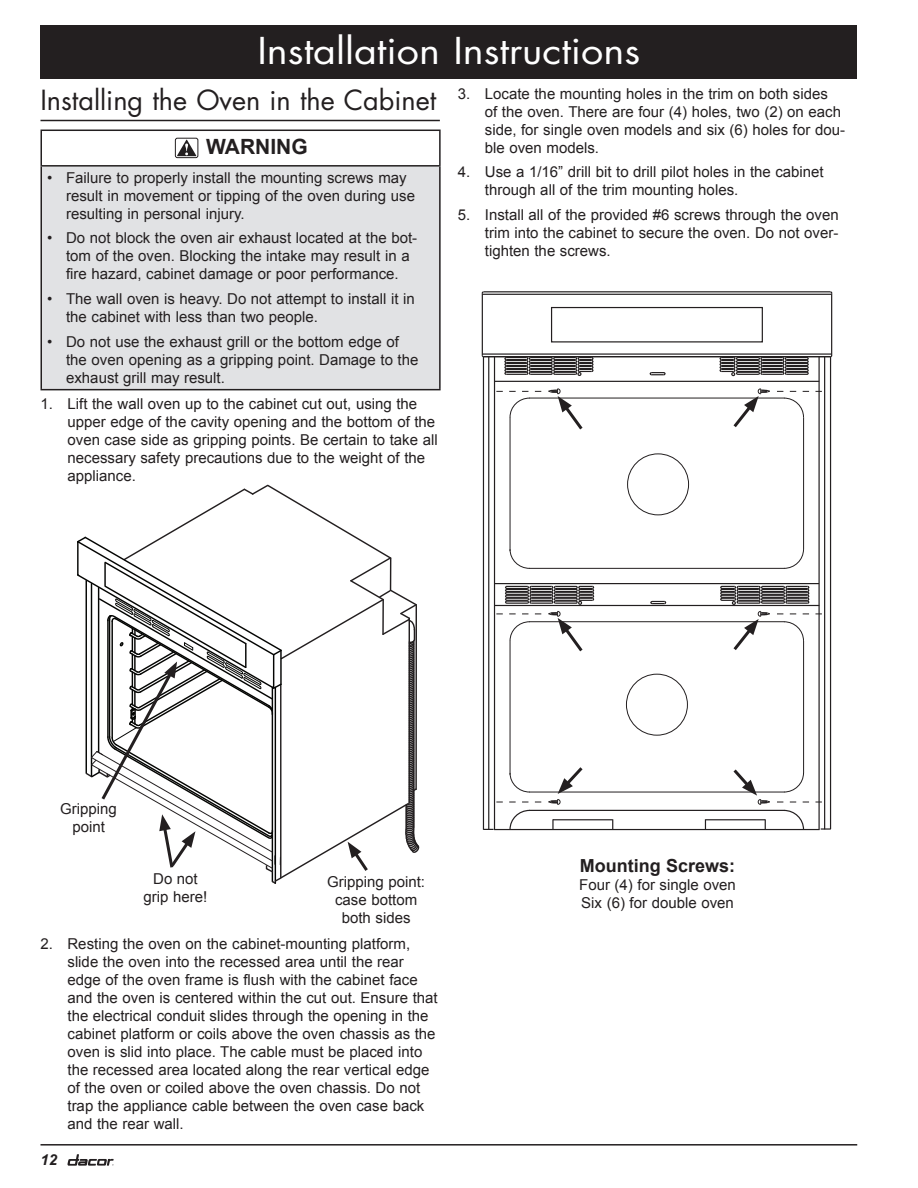
<style>
.page{position:relative;width:918px;height:1188px;background:#fff}
.page>*{position:absolute;margin:0;border:0;box-sizing:border-box;transform-origin:0 0}
.t1{font:36px "Futura Std";color:#fff;scale:1.1 1}
.t2{font:27px "Futura Std";color:#231f20}
.t3{font:700 21px "Arial";color:#231f20}
.t4{font:700 18px "Arial";color:#231f20}
.t5{font:15px/18px "Arial";color:#231f20}
.t6{font:italic 700 15px "Arial";color:#231f20}
</style>
<div class="page">
<svg style="left:68px;top:1154px;width:46px;height:12px"></svg>
<hr style="left:40px;top:1144px;width:817px;height:2px;background:#231f20">
<div style="left:40px;top:25px;width:817px;height:54px;background:#231f20"></div>
<hr style="left:40px;top:120px;width:400px;height:1px;background:#231f20">
<div style="left:41px;top:166px;width:399px;height:224px;background:#e1e2e4"></div>
<hr style="left:40px;top:130px;width:401px;height:1px;background:#231f20">
<hr style="left:40px;top:131px;width:2px;height:34px;background:#231f20">
<hr style="left:439px;top:131px;width:2px;height:34px;background:#231f20">
<hr style="left:40px;top:165px;width:401px;height:2px;background:#231f20">
<hr style="left:40px;top:167px;width:2px;height:222px;background:#231f20">
<hr style="left:439px;top:167px;width:2px;height:222px;background:#231f20">
<hr style="left:40px;top:389px;width:401px;height:1px;background:#231f20">
<div style="left:175px;top:138px;width:23px;height:20px;border:1px solid #231f20;border-radius:2px"></div>
<svg style="left:177px;top:139px;width:19px;height:17px"></svg>
<hr style="left:830px;top:357px;width:1px;height:472px;background:#231f20">
<hr style="left:483px;top:357px;width:1px;height:473px;background:#231f20">
<hr style="left:488px;top:357px;width:1px;height:473px;background:#231f20">
<hr style="left:824px;top:357px;width:1px;height:472px;background:#231f20">
<hr style="left:495px;top:605px;width:324px;height:1px;background:#231f20">
<hr style="left:484px;top:291px;width:346px;height:1px;background:#231f20">
<hr style="left:495px;top:381px;width:324px;height:1px;background:#231f20">
<hr style="left:529px;top:398px;width:256px;height:1px;background:#231f20">
<hr style="left:529px;top:568px;width:256px;height:1px;background:#231f20">
<hr style="left:483px;top:356px;width:348px;height:1px;background:#231f20">
<hr style="left:495px;top:583px;width:324px;height:1px;background:#231f20">
<hr style="left:482px;top:293px;width:1px;height:62px;background:#231f20">
<hr style="left:494px;top:357px;width:1px;height:473px;background:#231f20">
<svg style="left:503px;top:357px;width:91px;height:19px;background:#716e6f"></svg>
<svg style="left:719px;top:357px;width:91px;height:20px;background:#787576"></svg>
<svg style="left:829px;top:291px;width:4px;height:67px"></svg>
<hr style="left:818px;top:357px;width:2px;height:472px;background:#231f20">
<hr style="left:482px;top:294px;width:349px;height:1px;background:#231f20">
<hr style="left:483px;top:353px;width:348px;height:2px;background:#231f20">
<div style="left:551px;top:307px;width:212px;height:35px;border:1px solid #231f20"></div>
<svg style="left:649px;top:372px;width:17px;height:4px"></svg>
<svg style="left:649px;top:600px;width:18px;height:5px"></svg>
<div style="left:627px;top:453px;width:62px;height:62px;border:1px solid #231f20;border-radius:50%"></div>
<div style="left:626px;top:674px;width:62px;height:62px;border:1px solid #231f20;border-radius:50%"></div>
<svg style="left:493px;top:391px;width:48px;height:27px"></svg>
<svg style="left:783px;top:550px;width:21px;height:19px"></svg>
<svg style="left:509px;top:548px;width:21px;height:21px"></svg>
<hr style="left:510px;top:417px;width:1px;height:134px;background:#231f20">
<hr style="left:803px;top:417px;width:1px;height:133px;background:#231f20">
<hr style="left:529px;top:621px;width:256px;height:1px;background:#231f20">
<hr style="left:529px;top:792px;width:256px;height:1px;background:#231f20">
<hr style="left:529px;top:810px;width:256px;height:1px;background:#231f20">
<svg style="left:783px;top:809px;width:22px;height:22px"></svg>
<svg style="left:509px;top:809px;width:22px;height:22px"></svg>
<svg style="left:783px;top:773px;width:21px;height:20px"></svg>
<svg style="left:509px;top:772px;width:21px;height:21px"></svg>
<hr style="left:510px;top:641px;width:1px;height:134px;background:#231f20">
<hr style="left:803px;top:641px;width:1px;height:132px;background:#231f20">
<hr style="left:494px;top:829px;width:326px;height:1px;background:#231f20">
<svg style="left:821px;top:828px;width:10px;height:2px"></svg>
<svg style="left:552px;top:819px;width:2px;height:10px"></svg>
<hr style="left:553px;top:819px;width:60px;height:1px;background:#231f20">
<hr style="left:705px;top:819px;width:60px;height:1px;background:#231f20">
<svg style="left:493px;top:802px;width:48px;height:1px"></svg>
<svg style="left:777px;top:391px;width:49px;height:27px"></svg>
<svg style="left:777px;top:802px;width:49px;height:1px"></svg>
<svg style="left:493px;top:585px;width:102px;height:70px"></svg>
<svg style="left:719px;top:585px;width:107px;height:68px"></svg>
<svg style="left:548px;top:388px;width:38px;height:42px"></svg>
<svg style="left:730px;top:388px;width:41px;height:40px"></svg>
<svg style="left:730px;top:769px;width:41px;height:36px"></svg>
<svg style="left:548px;top:767px;width:38px;height:38px"></svg>
<svg style="left:77px;top:484px;width:343px;height:400px"></svg>
<h1 class="t1" style="left:258px;top:28px;width:349px">Installation Instructions</h1>
<h2 class="t2" style="left:40px;top:83px;width:397px">Installing the Oven in the Cabinet</h2>
<h3 class="t3" style="left:206px;top:133px;width:16px">warning</h3>
<p class="t5" style="left:66px;top:169px;width:350px;text-indent:-19px">• Failure to properly install the mounting screws may result in movement or tipping of the oven during use resulting in personal injury.</p>
<p class="t5" style="left:66px;top:229px;width:353px;text-indent:-19px">• Do not block the oven air exhaust located at the bot&shy;tom of the oven. Blocking the intake may result in a fire hazard, cabinet damage or poor performance.</p>
<p class="t5" style="left:66px;top:290px;width:350px;text-indent:-19px">• The wall oven is heavy. Do not attempt to install it in the cabinet with less than two people.</p>
<p class="t5" style="left:66px;top:333px;width:354px;text-indent:-19px">• Do not use the exhaust grill or the bottom edge of the oven opening as a gripping point. Damage to the exhaust grill may result.</p>
<p class="t5" style="left:68px;top:395px;width:372px;text-indent:-27px">1. Lift the wall oven up to the cabinet cut out, using the upper edge of the cavity opening and the bottom of the oven case side as gripping points. Be certain to take all necessary safety precautions due to the weight of the appliance.</p>
<p class="t5" style="left:485px;top:85px;width:362px;text-indent:-27px">3. Locate the mounting holes in the trim on both sides<br>of the oven. There are four (4) holes, two (2) on each side, for single oven models and six (6) holes for dou&shy;ble oven models.</p>
<p class="t5" style="left:485px;top:163px;width:340px;text-indent:-27px">4. Use a 1/16” drill bit to drill pilot holes in the cabinet through all of the trim mounting holes.</p>
<p class="t5" style="left:485px;top:206px;width:355px;text-align:justify;text-indent:-27px">5. Install all of the provided #6 screws through the oven trim into the cabinet to secure the oven. Do not over&shy;tighten the screws.</p>
<p class="t5" style="left:60px;top:799px;width:58px;text-align:center">Gripping point</p>
<p class="t5" style="left:144px;top:869px;width:65px;text-align:center">Do not grip here!</p>
<p class="t5" style="left:327px;top:873px;width:99px;text-align:center">Gripping point: case bottom both sides</p>
<p class="t5" style="left:68px;top:935px;width:372px;text-indent:-27px">2. Resting the oven on the cabinet-mounting platform, slide the oven into the recessed area until the rear edge of the oven frame is flush with the cabinet face and the oven is centered within the cut out. Ensure that the electrical conduit slides through the opening in the cabinet platform or coils above the oven chassis as the oven is slid into place. The cable must be placed into the recessed area located along the rear vertical edge of the oven or coiled above the oven chassis. Do not trap the appliance cable between the oven case back and the rear wall.</p>
<p class="t6" style="left:40px;top:1150px;width:18px">12</p>
<p class="t4" style="left:580px;top:854px;width:157px">Mounting Screws:</p>
<p class="t5" style="left:579px;top:876px;width:158px">Four (4) for single oven<br>Six (6) for double oven</p>
</div>
